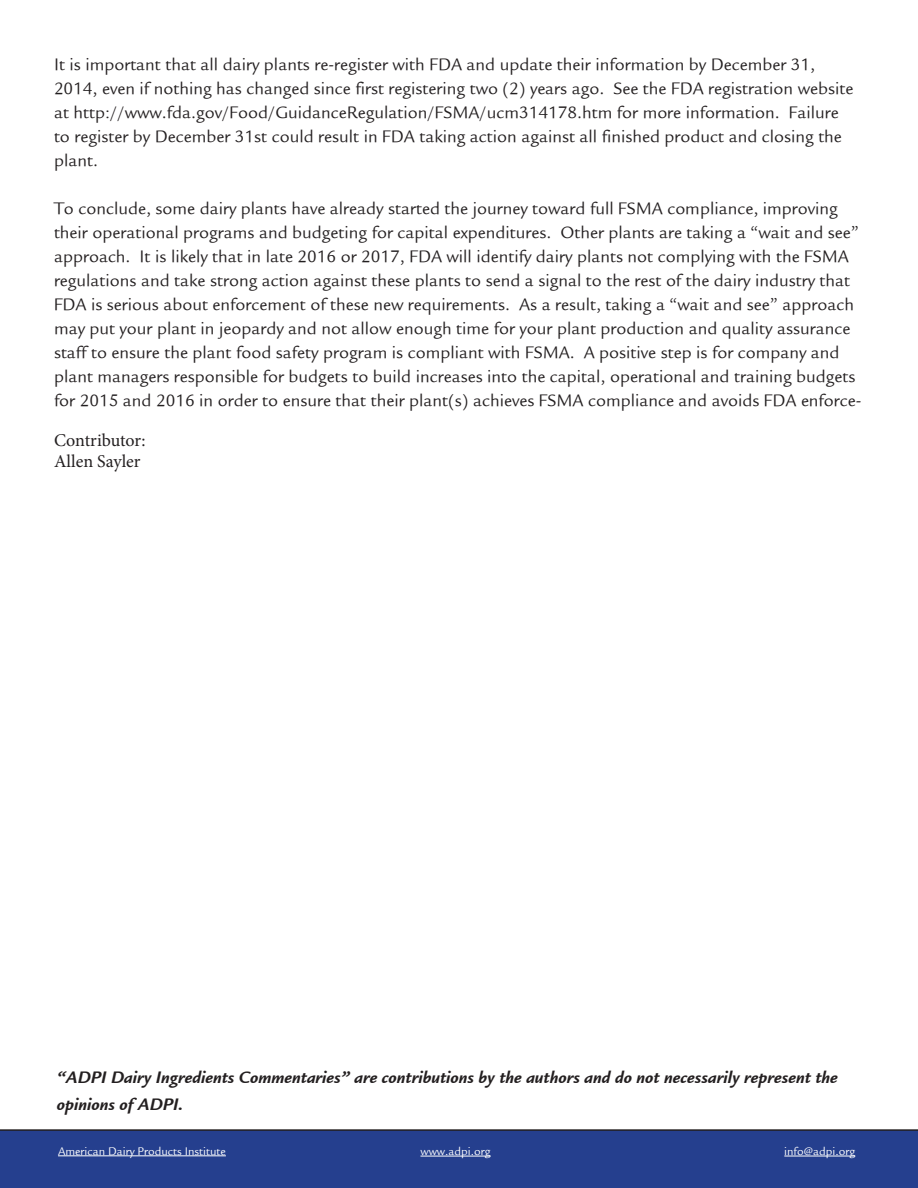
<style>
.page{position:relative;width:918px;height:1188px;background:#fff}
.page>*{position:absolute;margin:0;border:0;box-sizing:border-box;transform-origin:0 0}
.t1{font:18px/24px "Legacy Sans";color:#231f20}
.t2{font:italic 700 18px "Legacy Sans";color:#231f20}
.t3{font:18px "Minion Pro";color:#231f20}
.t4{font:12px "Legacy Sans";color:#fff}
</style>
<div class="page">
<div style="left:0;top:1129px;width:918px;height:59px;background:#253f8e"></div>
<hr style="left:58px;top:1156px;width:168px;height:1px;background:#fff">
<hr style="left:420px;top:1156px;width:70px;height:1px;background:#fff">
<hr style="left:784px;top:1156px;width:71px;height:1px;background:#fff">
<p class="t1" style="left:54px;top:52px;width:801px">It is important that all dairy plants re-register with FDA and update their information by December 31, 2014, even if nothing has changed since first registering two (2) years ago. See the FDA registration website at http://www.fda.gov/Food/GuidanceRegulation/FSMA/ucm314178.htm for more information. Failure to register by December 31st could result in FDA taking action against all finished product and closing the plant.</p>
<p class="t1" style="left:54px;top:196px;width:809px">To conclude, some dairy plants have already started the journey toward full FSMA compliance, improving their operational programs and budgeting for capital expenditures. Other plants are taking a “wait and see” approach. It is likely that in late 2016 or 2017, FDA will identify dairy plants not complying with the FSMA regulations and take strong action against these plants to send a signal to the rest of the dairy industry that FDA is serious about enforcement of these new requirements. As a result, taking a “wait and see” approach may put your plant in jeopardy and not allow enough time for your plant production and quality assurance staff to ensure the plant food safety program is compliant with FSMA. A positive step is for company and plant managers responsible for budgets to build increases into the capital, operational and training budgets for 2015 and 2016 in order to ensure that their plant(s) achieves FSMA compliance and avoids FDA enforce-</p>
<p class="t3" style="left:54px;top:428px;width:93px">Contributor:</p>
<p class="t3" style="left:54px;top:450px;width:88px">Allen Sayler</p>
<p class="t2" style="left:57px;top:1067px;width:782px">“ADPI Dairy Ingredients Commentaries” are contributions by the authors and do not necessarily represent the</p>
<p class="t2" style="left:57px;top:1093px;width:128px">opinions of ADPI.</p>
<p class="t4" style="left:58px;top:1144px;width:169px">American Dairy Products Institute</p>
<p class="t4" style="left:420px;top:1144px;width:71px">www.adpi.org</p>
<p class="t4" style="left:784px;top:1144px;width:72px">info@adpi.org</p>
</div>
